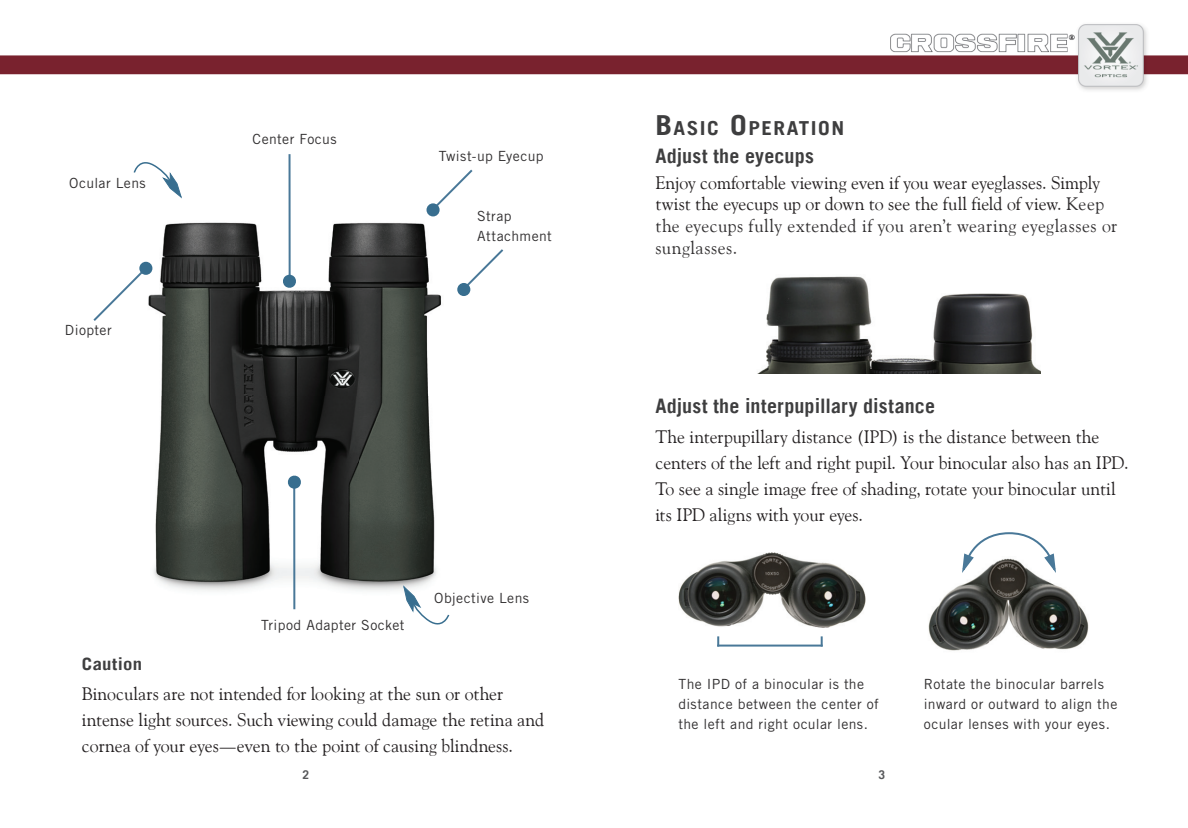
<style>
.page{position:relative;width:1188px;height:828px;background:#fff}
.page>*{position:absolute;margin:0;border:0;box-sizing:border-box;transform-origin:0 0}
.t1{font:700 20px "Trade Gothic LT";letter-spacing:.01em;color:#3e3e3f}
.t2{font:700 19.4px "Trade Gothic LT";letter-spacing:.07em;color:#3e3e3f;scale:1.09 1}
.t3{font:18px/26px "Goudy Old Style";letter-spacing:.005em;color:#231f20}
.t4{font:700 17px "Trade Gothic LT";letter-spacing:.02em;color:#3e3e3f;scale:1.1 1}
.t5{font:14px/20px "Trade Gothic LT Std";letter-spacing:.03em;color:#312f30}
.t6{font:700 12px "Trade Gothic LT";color:#57585a}
.s1{font-size:27.6px}
.s2{color:#312f30}
</style>
<div class="page">
<img style="left:142px;top:198px;width:329px;height:398px">
<img style="left:759px;top:276px;width:281px;height:97px">
<img style="left:0;top:24px;width:1188px;height:66px">
<img style="left:928px;top:572px;width:161px;height:79px">
<hr style="left:289px;top:154px;width:2px;height:129px;background:#497898">
<svg style="left:281px;top:272px;width:17px;height:16px"></svg>
<svg style="left:431px;top:169px;width:42px;height:42px"></svg>
<div style="left:428px;top:204px;width:11px;height:11px;background:#386e8f;border-radius:50%"></div>
<div style="left:427px;top:203px;width:13px;height:13px;border:2px solid #386e8f;border-radius:50%"></div>
<svg style="left:462px;top:247px;width:42px;height:44px"></svg>
<div style="left:458px;top:284px;width:11px;height:11px;background:#386e8f;border-radius:50%"></div>
<div style="left:457px;top:283px;width:13px;height:13px;border:2px solid #386e8f;border-radius:50%"></div>
<svg style="left:133px;top:162px;width:49px;height:37px"></svg>
<svg style="left:403px;top:585px;width:47px;height:40px"></svg>
<svg style="left:93px;top:273px;width:55px;height:50px"></svg>
<div style="left:140px;top:263px;width:11px;height:11px;background:#386e8f;border-radius:50%"></div>
<div style="left:139px;top:262px;width:13px;height:13px;border:2px solid #386e8f;border-radius:50%"></div>
<hr style="left:717px;top:645px;width:106px;height:2px;background:#497898">
<svg style="left:717px;top:636px;width:2px;height:11px"></svg>
<svg style="left:821px;top:636px;width:2px;height:11px"></svg>
<svg style="left:962px;top:532px;width:94px;height:40px"></svg>
<hr style="left:293px;top:480px;width:2px;height:129px;background:#497898">
<svg style="left:286px;top:475px;width:17px;height:16px"></svg>
<img style="left:679px;top:553px;width:186px;height:74px">
<p class="t5" style="left:69px;top:173px;width:78px">Ocular Lens</p>
<p class="t5" style="left:65px;top:320px;width:48px">Diopter</p>
<p class="t5" style="left:252px;top:128px;width:86px">Center Focus</p>
<p class="t5" style="left:439px;top:146px;width:106px">Twist-up Eyecup</p>
<p class="t5" style="left:477px;top:206px;width:76px">Strap<br>Attachment</p>
<p class="t5" style="left:261px;top:615px;width:145px">Tripod Adapter Socket</p>
<p class="t5" style="left:434px;top:588px;width:96px">Objective Lens</p>
<p class="t4" style="left:82px;top:653px;width:56px">Caution</p>
<p class="t3" style="left:82px;top:680px;width:464px">Binoculars are not intended for looking at the sun or other intense light sources. Such viewing could damage the retina and cornea of your eyes—even to the point of causing blindness.</p>
<p class="t2" style="left:655px;top:116px;width:175px"><span class="s1">B</span>ASIC <span class="s1">O</span>PERATION</p>
<p class="t1" style="left:655px;top:143px;width:160px">Adjust the eyecups</p>
<p class="t3" style="left:655px;top:171px;width:463px;line-height:21.6px">Enjoy comfortable viewing even if you wear eyeglasses. Simply twist the eyecups up or down to see the full field of view. <span class="s2">Keep the eyecups fully extended if you aren’t wearing eyeglasses or sunglasses.</span></p>
<p class="t1" style="left:655px;top:393px;width:281px">Adjust the interpupillary distance</p>
<p class="t3" style="left:655px;top:423px;width:475px">The interpupillary distance (IPD) is the distance between the centers of the left and right pupil. Your binocular also has an IPD.<br>To see a single image free of shading, rotate your binocular until its IPD aligns with your eyes.</p>
<p class="t5" style="left:678px;top:674px;width:202px">The IPD of a binocular is the distance between the center of the left and right ocular lens.</p>
<p class="t5" style="left:924px;top:674px;width:195px">Rotate the binocular barrels inward or outward to align the ocular lenses with your eyes.</p>
<p class="t6" style="left:303px;top:767px;width:8px">2</p>
<p class="t6" style="left:879px;top:767px;width:8px">3</p>
</div>
